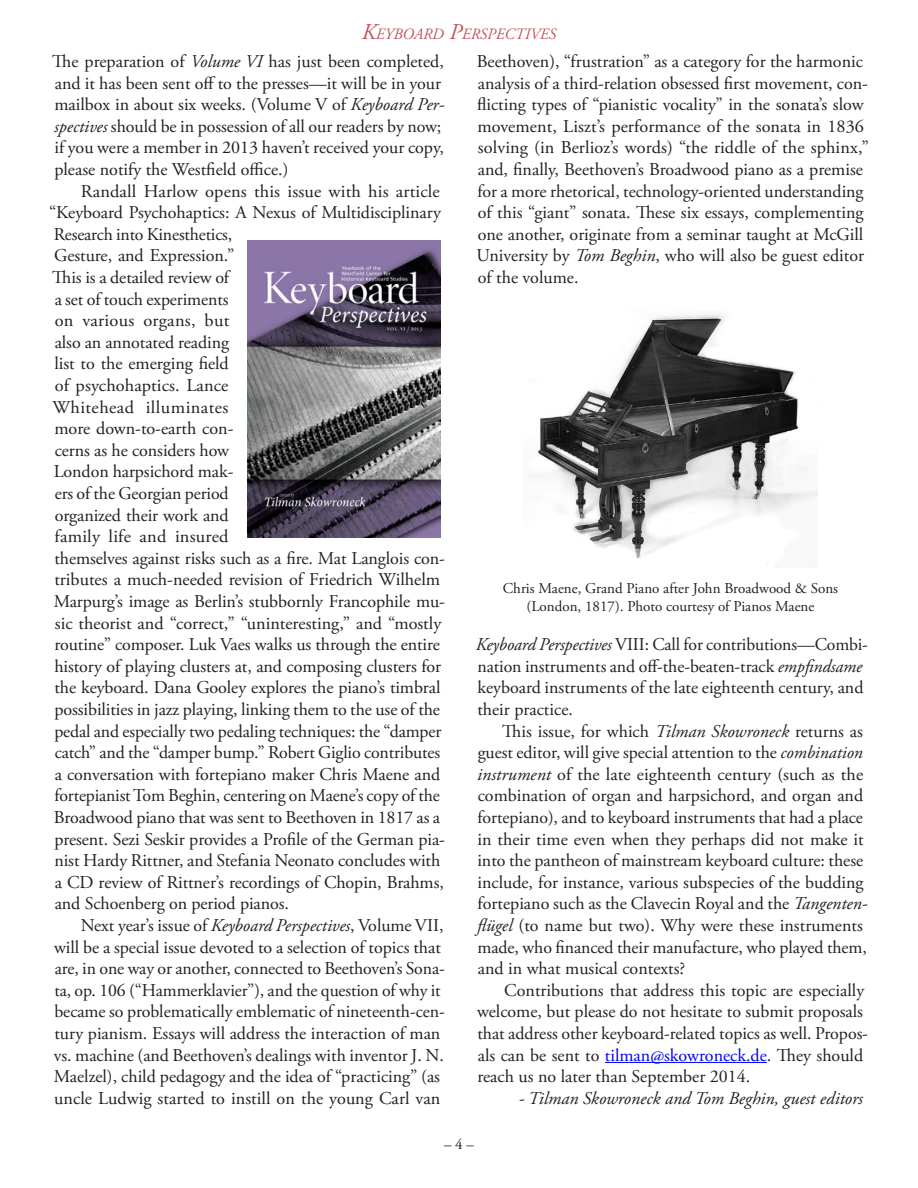
<style>
.page{position:relative;width:918px;height:1188px;background:#fff}
.page>*{position:absolute;margin:0;border:0;box-sizing:border-box;transform-origin:0 0}
.t1{font:18px/21.6px "Adobe Garamond Pro";letter-spacing:-.005em;color:#231f20}
.t2{font:italic 18px "Adobe Garamond Pro";color:#231f20}
.t3{font:italic 15.75px "Adobe Garamond Pro";color:#c05157}
.t4{font:15px/18px "Adobe Garamond Pro";letter-spacing:-.01em;color:#231f20;text-align:center}
.s1{font-size:22.5px}
.s2{font-style:italic}
.s3{color:#00f}
</style>
<div class="page">
<img style="left:248px;top:240px;width:193px;height:297px">
<hr style="left:605px;top:1062px;width:162px;height:1px;background:#00f">
<img style="left:536px;top:314px;width:281px;height:252px">
<p class="t3" style="left:362px;top:25px;width:196px"><span class="s1">K</span>EYBOARD <span class="s1">P</span>ERSPECTIVES</p>
<p class="t1" style="left:52px;top:51px;width:394px">The preparation of <span class="s2">Volume VI</span> has just been completed, and it has been sent off to the presses—it will be in your mailbox in about six weeks. (Volume V of <span class="s2">Keyboard Per&shy;spectives</span> should be in possession of all our readers by now; if you were a member in 2013 haven’t received your copy, please notify the Westfield office.)</p>
<p class="t1" style="left:81px;top:181px;width:361px">Randall Harlow opens this issue with his article</p>
<p class="t1" style="left:49px;top:202px;width:393px">“Keyboard Psychohaptics: A Nexus of Multidisciplinary</p>
<p class="t1" style="left:54px;top:224px;width:180px">Research into Kinesthetics,</p>
<p class="t1" style="left:54px;top:246px;width:182px">Gesture, and Expression.”</p>
<p class="t1" style="left:52px;top:267px;width:180px">This is a detailed review of</p>
<p class="t1" style="left:55px;top:289px;width:175px">a set of touch experiments</p>
<p class="t1" style="left:55px;top:310px;width:176px">on various organs, but</p>
<p class="t1" style="left:55px;top:332px;width:176px">also an annotated reading</p>
<p class="t1" style="left:54px;top:354px;width:176px">list to the emerging field</p>
<p class="t1" style="left:55px;top:375px;width:175px">of psychohaptics. Lance</p>
<p class="t1" style="left:52px;top:397px;width:178px">Whitehead illuminates</p>
<p class="t1" style="left:54px;top:418px;width:181px">more down-to-earth con-</p>
<p class="t1" style="left:55px;top:440px;width:176px">cerns as he considers how</p>
<p class="t1" style="left:54px;top:462px;width:181px">London harpsichord mak-</p>
<p class="t1" style="left:55px;top:483px;width:175px">ers of the Georgian period</p>
<p class="t1" style="left:55px;top:505px;width:175px">organized their work and</p>
<p class="t1" style="left:54px;top:526px;width:176px">family life and insured</p>
<p class="t1" style="left:54px;top:548px;width:392px">themselves against risks such as a fire. Mat Langlois con-</p>
<p class="t1" style="left:54px;top:570px;width:387px">tributes a much-needed revision of Friedrich Wilhelm</p>
<p class="t1" style="left:54px;top:591px;width:393px">Marpurg’s image as Berlin’s stubbornly Francophile mu-</p>
<p class="t1" style="left:55px;top:613px;width:388px">sic theorist and “correct,” “uninteresting,” and “mostly</p>
<p class="t1" style="left:54px;top:634px;width:387px">routine” composer. Luk Vaes walks us through the entire</p>
<p class="t1" style="left:54px;top:656px;width:388px">history of playing clusters at, and composing clusters for</p>
<p class="t1" style="left:54px;top:678px;width:388px">the keyboard. Dana Gooley explores the piano’s timbral</p>
<p class="t1" style="left:54px;top:699px;width:387px">possibilities in jazz playing, linking them to the use of the</p>
<p class="t1" style="left:54px;top:721px;width:388px">pedal and especially two pedaling techniques: the “damper</p>
<p class="t1" style="left:55px;top:742px;width:387px">catch” and the “damper bump.” Robert Giglio contributes</p>
<p class="t1" style="left:55px;top:764px;width:387px">a conversation with fortepiano maker Chris Maene and</p>
<p class="t1" style="left:54px;top:786px;width:387px">fortepianist Tom Beghin, centering on Maene’s copy of the</p>
<p class="t1" style="left:54px;top:807px;width:388px">Broadwood piano that was sent to Beethoven in 1817 as a</p>
<p class="t1" style="left:54px;top:829px;width:392px">present. Sezi Seskir provides a Profile of the German pia-</p>
<p class="t1" style="left:54px;top:850px;width:387px">nist Hardy Rittner, and Stefania Neonato concludes with</p>
<p class="t1" style="left:55px;top:872px;width:391px">a CD review of Rittner’s recordings of Chopin, Brahms,</p>
<p class="t1" style="left:55px;top:894px;width:236px">and Schoenberg on period pianos.</p>
<p class="t1" style="left:81px;top:915px;width:364px">Next year’s issue of <span class="s2">Keyboard Perspectives</span>, Volume VII,</p>
<p class="t1" style="left:54px;top:937px;width:388px">will be a special issue devoted to a selection of topics that</p>
<p class="t1" style="left:55px;top:958px;width:392px">are, in one way or another, connected to Beethoven’s Sona-</p>
<p class="t1" style="left:54px;top:980px;width:388px">ta, op. 106 (“Hammerklavier”), and the question of why it</p>
<p class="t1" style="left:54px;top:1002px;width:392px">became so problematically emblematic of nineteenth-cen-</p>
<p class="t1" style="left:54px;top:1023px;width:388px">tury pianism. Essays will address the interaction of man</p>
<p class="t1" style="left:54px;top:1045px;width:392px">vs. machine (and Beethoven’s dealings with inventor J. N.</p>
<p class="t1" style="left:54px;top:1066px;width:388px">Maelzel), child pedagogy and the idea of “practicing” (as</p>
<p class="t1" style="left:54px;top:1088px;width:387px">uncle Ludwig started to instill on the young Carl van</p>
<p class="t1" style="left:477px;top:51px;width:394px">Beethoven), “frustration” as a category for the harmonic analysis of a third-relation obsessed first movement, con&shy;flicting types of “pianistic vocality” in the sonata’s slow movement, Liszt’s performance of the sonata in 1836 solving (in Berlioz’s words) “the riddle of the sphinx,” and, finally, Beethoven’s Broadwood piano as a premise for a more rhetorical, technology-oriented understanding of this “giant” sonata. These six essays, complementing one another, originate from a seminar taught at McGill University by <span class="s2">Tom Beghin</span>, who will also be guest editor of the volume.</p>
<p class="t4" style="left:503px;top:580px;width:337px">Chris Maene, Grand Piano after John Broadwood &amp; Sons (London, 1817). Photo courtesy of Pianos Maene</p>
<p class="t1" style="left:476px;top:634px;width:394px"><span class="s2">Keyboard Perspectives</span> VIII: Call for contributions—Combi&shy;nation instruments and off-the-beaten-track <span class="s2">empfindsame </span>keyboard instruments of the late eighteenth century, and their practice.</p>
<p class="t1" style="left:477px;top:721px;width:391px;text-indent:25px">This issue, for which <span class="s2">Tilman Skowroneck</span> returns as guest editor, will give special attention to the <span class="s2">combination instrument</span> of the late eighteenth century (such as the combination of organ and harpsichord, and organ and fortepiano), and to keyboard instruments that had a place in their time even when they perhaps did not make it into the pantheon of mainstream keyboard culture: these include, for instance, various subspecies of the budding fortepiano such as the Clavecin Royal and the <span class="s2">Tangenten&shy;flügel</span> (to name but two). Why were these instruments made, who financed their manufacture, who played them, and in what musical contexts?</p>
<p class="t1" style="left:477px;top:980px;width:392px;text-indent:27px">Contributions that address this topic are especially welcome, but please do not hesitate to submit proposals that address other keyboard-related topics as well. Propos&shy;als can be sent to <span class="s3">tilman@skowroneck.de</span>. They should reach us no later than September 2014.</p>
<p class="t2" style="left:519px;top:1087px;width:346px">- Tilman Skowroneck and Tom Beghin, guest editors</p>
<p class="t4" style="left:444px;top:1136px;width:31px">– 4 –</p>
</div>
